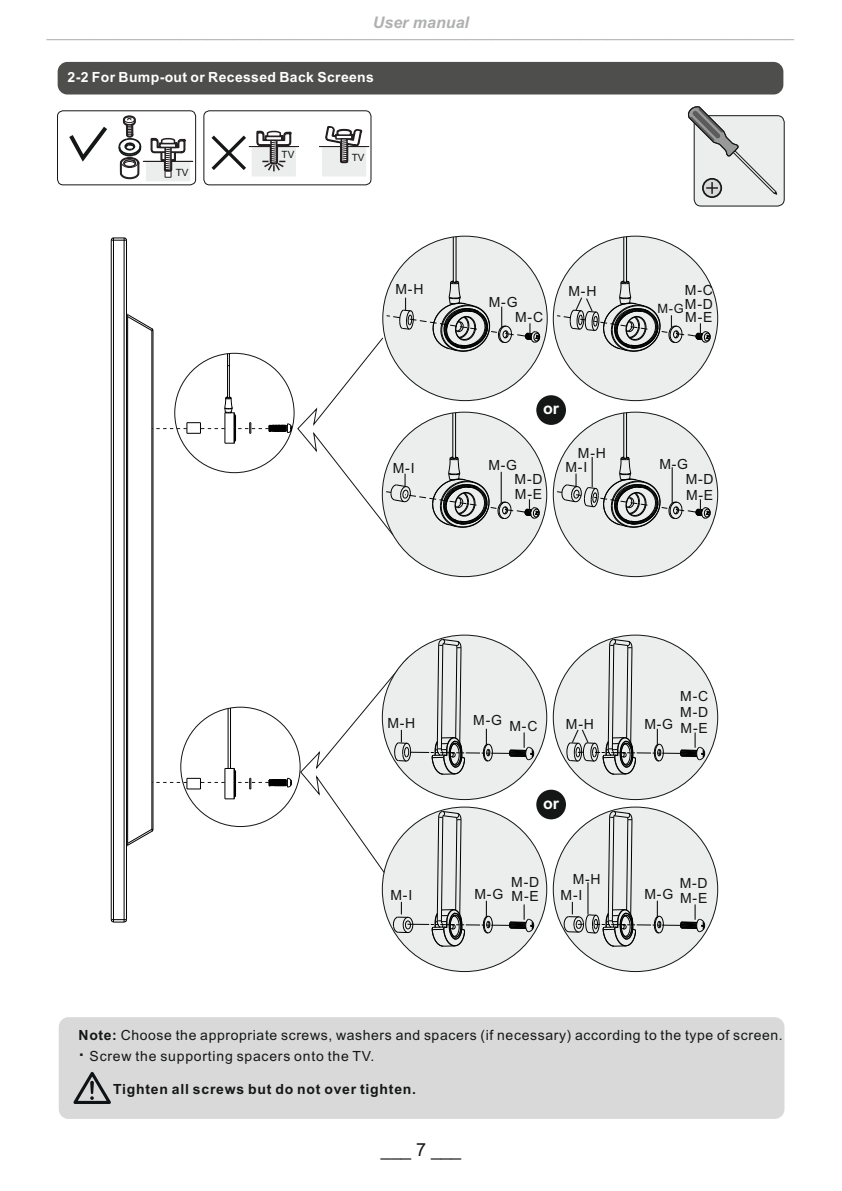
<style>
.page{position:relative;width:842px;height:1191px;background:#fff}
.page>*{position:absolute;margin:0;border:0;box-sizing:border-box;transform-origin:0 0}
.t1{font:18px "Arial";color:#151616}
.t2{font:16px "Arial";color:#afb0b0}
.t3{font:italic 700 16px "Arial";color:#afb0b0}
.t4{font:700 16px "Arial";color:#fff}
.t5{font:14px/15.6px "Arial";letter-spacing:.045em;color:#151616}
.t6{font:700 14px "Arial";letter-spacing:.055em;color:#151616}
.t7{font:700 14px "Arial";letter-spacing:.025em;color:#fff}
.t8{font:12.8px "Arial";color:#151616}
.t9{font:10px "Arial";color:#151616}
.s1{font-weight:700}
.s2{font-weight:700;font-size:18px}
</style>
<div class="page">
<div style="left:58px;top:62px;width:725px;height:32px;background:#4e4e4d;border-radius:10px"></div>
<div style="left:59px;top:1017px;width:725px;height:102px;background:#d9d9da;border-radius:10px"></div>
<svg style="left:73px;top:1071px;width:38px;height:33px"></svg>
<div style="left:694px;top:115px;width:90px;height:91px;background:#eceded;border:1px solid #151616;border-radius:7px"></div>
<svg style="left:702px;top:178px;width:20px;height:20px"></svg>
<svg style="left:687px;top:106px;width:91px;height:89px"></svg>
<div style="left:204px;top:110px;width:167px;height:75px;border:1px solid #151616;border-radius:6px"></div>
<svg style="left:58px;top:111px;width:138px;height:75px"></svg>
<svg style="left:204px;top:115px;width:167px;height:70px"></svg>
<hr style="left:230px;top:708px;width:1px;height:60px;background:#000">
<hr style="left:228px;top:708px;width:1px;height:60px;background:#000">
<svg style="left:110px;top:237px;width:17px;height:4px"></svg>
<hr style="left:153px;top:330px;width:1px;height:499px;background:#000">
<hr style="left:152px;top:330px;width:1px;height:499px;background:#000">
<hr style="left:127px;top:316px;width:1px;height:527px;background:#000">
<hr style="left:126px;top:240px;width:1px;height:679px;background:#000">
<hr style="left:124px;top:238px;width:1px;height:684px;background:#000">
<hr style="left:113px;top:238px;width:1px;height:684px;background:#000">
<hr style="left:111px;top:240px;width:1px;height:679px;background:#000">
<svg style="left:127px;top:828px;width:27px;height:19px"></svg>
<svg style="left:110px;top:918px;width:17px;height:5px"></svg>
<svg style="left:152px;top:768px;width:140px;height:31px"></svg>
<div style="left:382px;top:236px;width:165px;height:165px;background:#eceded;border:1px solid #151616;border-radius:50%"></div>
<hr style="left:456px;top:237px;width:1px;height:45px;background:#000">
<hr style="left:453px;top:237px;width:1px;height:45px;background:#000">
<div style="left:553px;top:236px;width:165px;height:165px;background:#eceded;border:1px solid #151616;border-radius:50%"></div>
<hr style="left:626px;top:237px;width:1px;height:45px;background:#000">
<hr style="left:623px;top:237px;width:1px;height:45px;background:#000">
<svg style="left:556px;top:280px;width:155px;height:72px"></svg>
<div style="left:382px;top:412px;width:165px;height:165px;background:#eceded;border:1px solid #151616;border-radius:50%"></div>
<svg style="left:127px;top:280px;width:413px;height:256px"></svg>
<div style="left:553px;top:412px;width:165px;height:165px;background:#eceded;border:1px solid #151616;border-radius:50%"></div>
<hr style="left:626px;top:413px;width:1px;height:45px;background:#000">
<hr style="left:623px;top:413px;width:1px;height:45px;background:#000">
<svg style="left:556px;top:456px;width:155px;height:72px"></svg>
<div style="left:536px;top:395px;width:30px;height:30px;background:#151616;border-radius:50%"></div>
<div style="left:382px;top:635px;width:165px;height:165px;background:#eceded;border:1px solid #151616;border-radius:50%"></div>
<div style="left:553px;top:635px;width:165px;height:165px;background:#eceded;border:1px solid #151616;border-radius:50%"></div>
<svg style="left:566px;top:638px;width:140px;height:137px"></svg>
<div style="left:382px;top:806px;width:165px;height:166px;background:#eceded;border:1px solid #151616;border-radius:50%"></div>
<div style="left:553px;top:806px;width:165px;height:166px;background:#eceded;border:1px solid #151616;border-radius:50%"></div>
<svg style="left:300px;top:638px;width:235px;height:309px"></svg>
<svg style="left:563px;top:810px;width:143px;height:137px"></svg>
<div style="left:536px;top:789px;width:30px;height:30px;background:#151616;border-radius:50%"></div>
<p class="t3" style="left:373px;top:17px;width:98px">User manual</p>
<p class="t2" style="left:47px;top:26px;width:749px">____________________________________________________________________________________</p>
<p class="t7" style="left:68px;top:72px;width:308px">2-2 For Bump-out or Recessed Back Screens</p>
<p class="t9" style="left:176px;top:168px;width:14px">TV</p>
<p class="t9" style="left:282px;top:150px;width:14px">TV</p>
<p class="t9" style="left:352px;top:154px;width:14px">TV</p>
<p class="t5" style="left:395px;top:283px;width:29px">M-H</p>
<p class="t5" style="left:685px;top:285px;width:29px;line-height:13.4px;text-align:justify">M-C M-D M-E</p>
<p class="t5" style="left:568px;top:284px;width:29px">M-H</p>
<p class="t5" style="left:515px;top:295px;width:29px;text-indent:-26px">M-G<br>M-C</p>
<p class="t8" style="left:657px;top:303px;width:28px">M-G</p>
<p class="t4" style="left:543px;top:402px;width:18px">or</p>
<p class="t5" style="left:578px;top:446px;width:29px">M-H</p>
<p class="t5" style="left:393px;top:461px;width:23px">M-I</p>
<p class="t5" style="left:686px;top:457px;width:29px;text-indent:-26px">M-G<br>M-D<br>M-E</p>
<p class="t5" style="left:514px;top:459px;width:29px;line-height:14.2px;text-indent:-26px">M-G<br>M-D<br>M-E</p>
<p class="t5" style="left:565px;top:461px;width:23px">M-I</p>
<p class="t5" style="left:473px;top:716px;width:66px">M-G M-C</p>
<p class="t5" style="left:644px;top:718px;width:30px">M-G</p>
<p class="t5" style="left:387px;top:716px;width:29px">M-H</p>
<p class="t5" style="left:566px;top:717px;width:29px">M-H</p>
<p class="t5" style="left:680px;top:690px;width:29px;text-align:justify">M-C M-D M-E</p>
<p class="t4" style="left:543px;top:797px;width:18px">or</p>
<p class="t5" style="left:390px;top:888px;width:23px">M-I</p>
<p class="t5" style="left:573px;top:872px;width:29px">M-H</p>
<p class="t5" style="left:474px;top:887px;width:30px">M-G</p>
<p class="t5" style="left:511px;top:876px;width:29px;line-height:14.4px">M-D<br>M-E</p>
<p class="t5" style="left:644px;top:887px;width:30px">M-G</p>
<p class="t5" style="left:680px;top:876px;width:29px">M-D<br>M-E</p>
<p class="t5" style="left:560px;top:889px;width:23px">M-I</p>
<p class="t5" style="left:79px;top:1029px;width:706px"><span class="s1">Note:</span> Choose the appropriate screws, washers and spacers (if necessary) according to the type of screen.</p>
<p class="t5" style="left:79px;top:1049px;width:297px"><span class="s2">·</span> Screw the supporting spacers onto the TV.</p>
<p class="t6" style="left:113px;top:1083px;width:305px">Tighten all screws but do not over tighten.</p>
<p class="t1" style="left:381px;top:1142px;width:82px">___ 7 ___</p>
</div>
